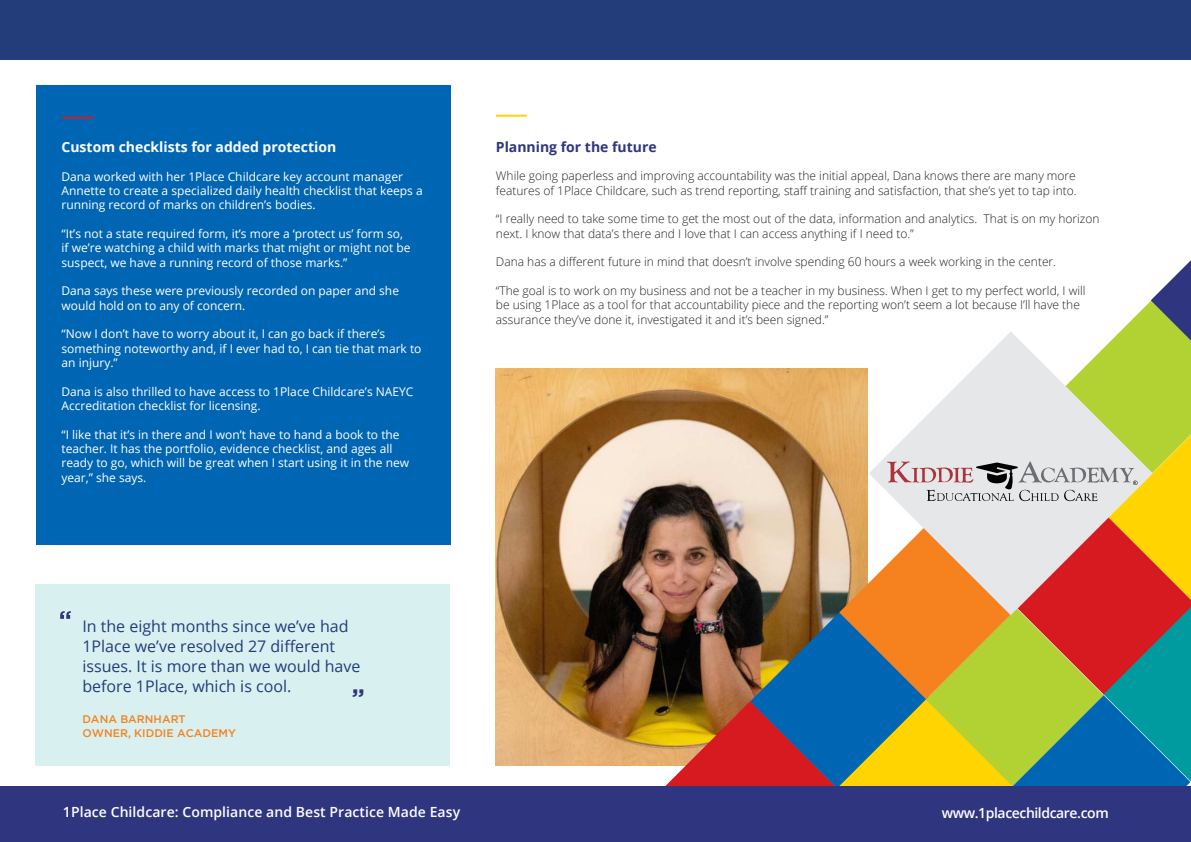
<style>
.page{position:relative;width:1191px;height:842px;background:#fff}
.page>*{position:absolute;margin:0;border:0;box-sizing:border-box;transform-origin:0 0}
.t1{font:700 24px "Gotham";color:#30357f}
.t2{font:16px/20px "Open Sans";color:#223d79}
.t3{font:600 14px "Open Sans";letter-spacing:.005em;color:#fff}
.t4{font:700 14px "Open Sans";color:#fff}
.t5{font:600 14px "Open Sans";letter-spacing:-.03em;color:#fff}
.t6{font:700 14px "Open Sans";color:#30357f}
.t7{font:12px/14.4px "Open Sans";color:#fff}
.t8{font:300 12px/14.4px "Open Sans";color:#231f20}
.t9{font:500 11px/14px "Gotham";color:#f5821f}
</style>
<div class="page">
<img style="left:496px;top:368px;width:163px;height:397px">
<svg style="left:659px;top:260px;width:532px;height:526px"></svg>
<div style="left:0;top:786px;width:1191px;height:56px;background:#30357f"></div>
<div style="left:0;top:0;width:1191px;height:60px;background:#223d79"></div>
<div style="left:36px;top:86px;width:414px;height:459px;background:#0066b3"></div>
<hr style="left:62px;top:117px;width:31px;height:2px;background:#d71920">
<hr style="left:496px;top:115px;width:31px;height:2px;background:#ffd400">
<div style="left:35px;top:584px;width:414px;height:182px;background:#d9f0f1"></div>
<svg style="left:60px;top:611px;width:11px;height:8px"></svg>
<p class="t4" style="left:62px;top:141px;width:276px">Custom checklists for added protection</p>
<p class="t7" style="left:62px;top:170px;width:363px">Dana worked with her 1Place Childcare key account manager<br>Annette to create a specialized daily health checklist that keeps a running record of marks on children’s bodies.</p>
<p class="t7" style="left:62px;top:228px;width:350px">“It’s not a state required form, it’s more a ‘protect us’ form so, if we’re watching a child with marks that might or might not be suspect, we have a running record of those marks.”</p>
<p class="t7" style="left:62px;top:285px;width:339px">Dana says these were previously recorded on paper and she would hold on to any of concern.</p>
<p class="t7" style="left:62px;top:328px;width:361px">“Now I don’t have to worry about it, I can go back if there’s something noteworthy and, if I ever had to, I can tie that mark to an injury.”</p>
<p class="t7" style="left:62px;top:385px;width:353px">Dana is also thrilled to have access to 1Place Childcare’s NAEYC<br>Accreditation checklist for licensing.</p>
<p class="t7" style="left:62px;top:428px;width:349px">“I like that it’s in there and I won’t have to hand a book to the teacher. It has the portfolio, evidence checklist, and ages all ready to go, which will be great when I start using it in the new year,” she says.</p>
<h2 class="t2" style="left:82px;top:617px;width:280px">In the eight months since we’ve had 1Place we’ve resolved 27 different issues. It is more than we would have before 1Place, which is cool.</h2>
<p class="t9" style="left:82px;top:712px;width:155px">DANA BARNHART<br>OWNER, KIDDIE ACADEMY</p>
<h1 class="t1" style="left:365px;top:702px;width:14px;rotate:-180deg">“</h1>
<p class="t6" style="left:496px;top:141px;width:162px">Planning for the future</p>
<p class="t8" style="left:496px;top:169px;width:582px">While going paperless and improving accountability was the initial appeal, Dana knows there are many more features of 1Place Childcare, such as trend reporting, staff training and satisfaction, that she’s yet to tap into.</p>
<p class="t8" style="left:496px;top:212px;width:605px">“I really need to take some time to get the most out of the data, information and analytics. That is on my horizon next. I know that data’s there and I love that I can access anything if I need to.”</p>
<p class="t8" style="left:496px;top:255px;width:562px">Dana has a different future in mind that doesn’t involve spending 60 hours a week working in the center.</p>
<p class="t8" style="left:496px;top:283px;width:591px">“The goal is to work on my business and not be a teacher in my business. When I get to my perfect world, I will be using 1Place as a tool for that accountability piece and the reporting won’t seem a lot because I’ll have the assurance they’ve done it, investigated it and it’s been signed.”</p>
<p class="t3" style="left:63px;top:807px;width:399px">1Place Childcare: Compliance and Best Practice Made Easy</p>
<p class="t5" style="left:941px;top:807px;width:168px">www.1placechildcare.com</p>
</div>
